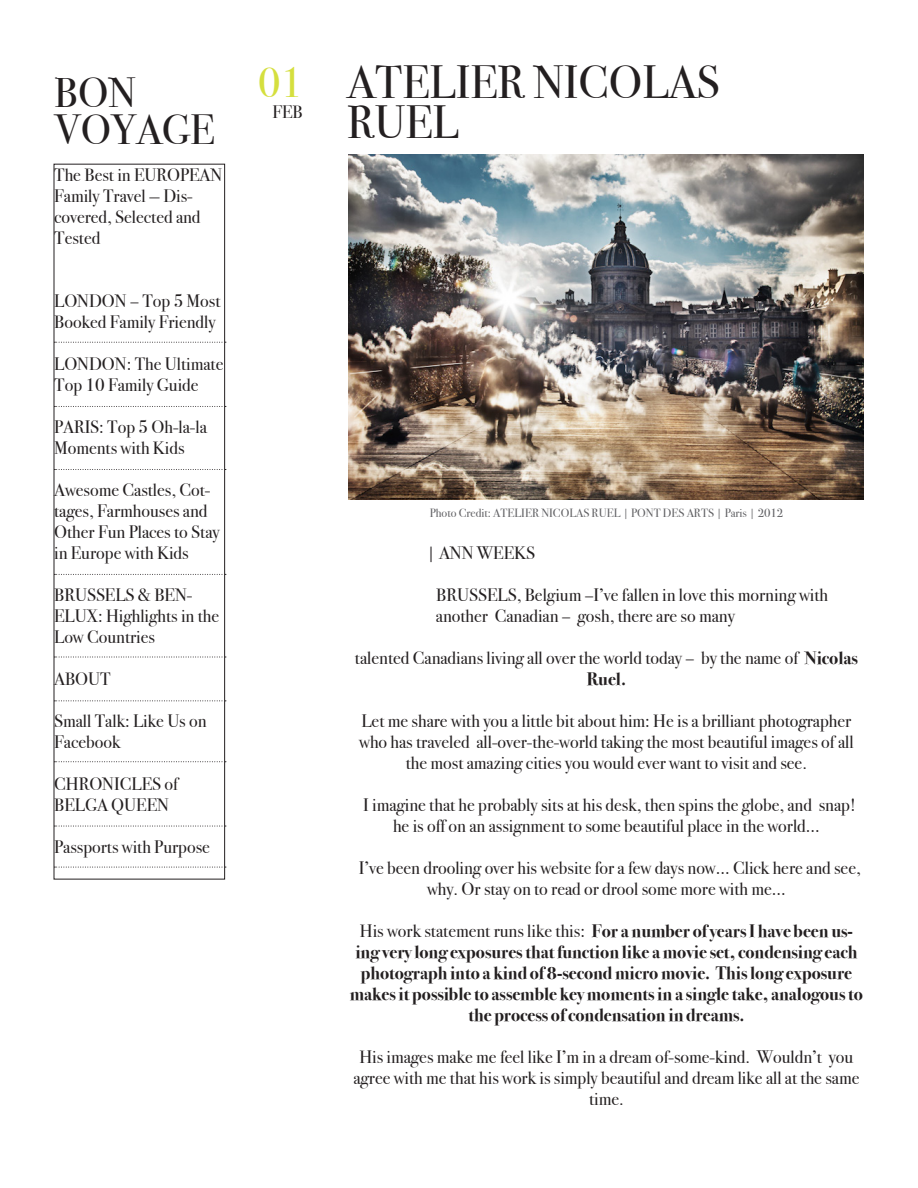
<style>
.page{position:relative;width:918px;height:1188px;background:#fff}
.page>*{position:absolute;margin:0;border:0;box-sizing:border-box;transform-origin:0 0}
.t1{font:46.5px "Bodoni Svty Two ITCTT";color:#231f20}
.t2{font:42.15px "Bodoni Svty Two ITCTT";color:#231f20}
.t3{font:42px "Bodoni Svty Two ITCTT";color:#d5df3e}
.t4{font:18px/21px "Bodoni Svty Two ITCTT";color:#231f20}
.t5{font:700 18px/21px "Bodoni Svty Two ITCTT";color:#231f20;text-align:center}
.t6{font:12px "Bodoni Svty Two ITCTT";color:#616164}
.s1{font-weight:700}
.s2{font-weight:400}
</style>
<div class="page">
<img style="left:348px;top:155px;width:516px;height:345px">
<div style="left:54px;top:164px;width:171px;height:715px;border:1px solid #231f20"></div>
<svg style="left:54px;top:342px;width:172px;height:1px"></svg>
<svg style="left:54px;top:406px;width:172px;height:1px"></svg>
<svg style="left:54px;top:469px;width:172px;height:1px"></svg>
<svg style="left:54px;top:574px;width:172px;height:1px"></svg>
<svg style="left:54px;top:657px;width:172px;height:1px"></svg>
<svg style="left:54px;top:700px;width:172px;height:1px"></svg>
<svg style="left:54px;top:761px;width:172px;height:1px"></svg>
<svg style="left:54px;top:826px;width:172px;height:1px"></svg>
<svg style="left:54px;top:867px;width:172px;height:1px"></svg>
<p class="t2" style="left:54px;top:58px;width:84px">BON</p>
<p class="t2" style="left:54px;top:95px;width:162px">VOYAGE</p>
<p class="t4" style="left:54px;top:163px;width:170px">The Best in EUROPEAN<br>Family Travel — Dis&shy;covered, Selected and<br>Tested</p>
<p class="t4" style="left:54px;top:289px;width:168px">LONDON – Top 5 Most<br>Booked Family Friendly</p>
<p class="t4" style="left:54px;top:352px;width:171px">LONDON: The Ultimate<br>Top 10 Family Guide</p>
<p class="t4" style="left:54px;top:415px;width:154px">PARIS: Top 5 Oh-la-la<br>Moments with Kids</p>
<p class="t4" style="left:54px;top:478px;width:167px">Awesome Castles, Cot&shy;tages, Farmhouses and<br>Other Fun Places to Stay in Europe with Kids</p>
<p class="t4" style="left:54px;top:583px;width:167px">BRUSSELS &amp; BEN-<br>ELUX: Highlights in the<br>Low Countries</p>
<p class="t4" style="left:54px;top:667px;width:58px">ABOUT</p>
<p class="t4" style="left:54px;top:709px;width:154px">Small Talk: Like Us on<br>Facebook</p>
<p class="t4" style="left:54px;top:772px;width:125px">CHRONICLES of<br>BELGA QUEEN</p>
<p class="t4" style="left:54px;top:835px;width:157px">Passports with Purpose</p>
<p class="t3" style="left:258px;top:48px;width:46px">01</p>
<p class="t4" style="left:272px;top:99px;width:32px">FEB</p>
<p class="t1" style="left:347px;top:44px;width:374px">ATELIER NICOLAS</p>
<p class="t1" style="left:347px;top:84px;width:113px">RUEL</p>
<p class="t6" style="left:430px;top:503px;width:355px">Photo Credit: ATELIER NICOLAS RUEL | PONT DES ARTS | Paris | 2012</p>
<p class="t4" style="left:426px;top:540px;width:110px">| ANN WEEKS</p>
<p class="t4" style="left:436px;top:582px;width:394px">BRUSSELS, Belgium –I’ve fallen in love this morning with another Canadian – gosh, there are so many</p>
<p class="t4" style="left:355px;top:645px;width:504px;text-align:center">talented Canadians living all over the world today – by the name of <span class="s1">Nicolas<br>Ruel.</span></p>
<p class="t4" style="left:359px;top:708px;width:496px;text-align:center">Let me share with you a little bit about him: He is a brilliant photographer who has traveled all-over-the-world taking the most beautiful images of all the most amazing cities you would ever want to visit and see.</p>
<p class="t4" style="left:363px;top:792px;width:495px;text-align:center">I imagine that he probably sits at his desk, then spins the globe, and snap! he is off on an assignment to some beautiful place in the world…</p>
<p class="t4" style="left:359px;top:855px;width:503px;text-align:center">I’ve been drooling over his website for a few days now… Click here and see, why. Or stay on to read or drool some more with me…</p>
<p class="t5" style="left:350px;top:919px;width:515px"><span class="s2">His work statement runs like this:</span> For a number of years I have been us&shy;ing very long exposures that function like a movie set, condensing each photograph into a kind of 8-second micro movie. This long exposure makes it possible to assemble key moments in a single take, analogous to the process of condensation in dreams.</p>
<p class="t4" style="left:353px;top:1044px;width:508px;text-align:center">His images make me feel like I’m in a dream of-some-kind. Wouldn’t you agree with me that his work is simply beautiful and dream like all at the same time.</p>
</div>
